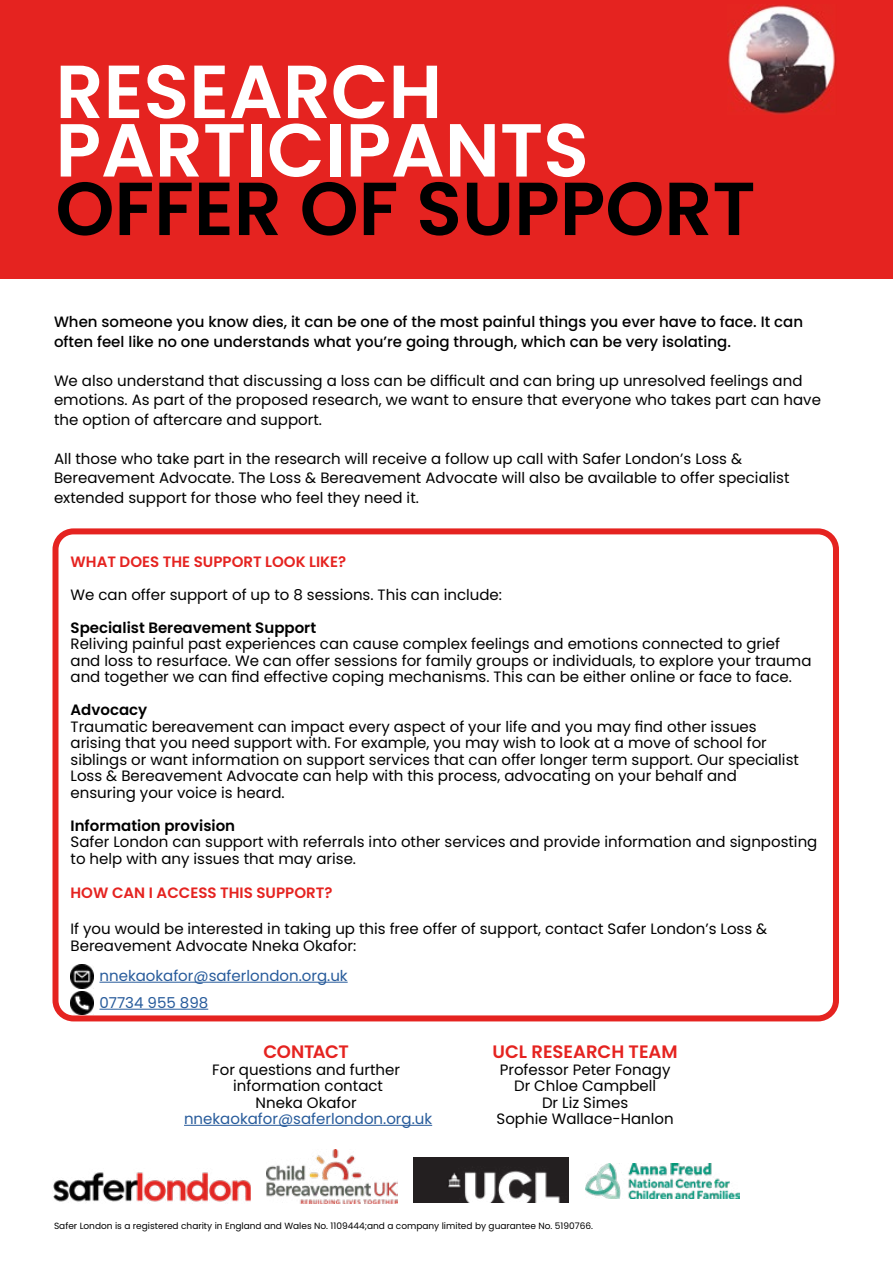
<style>
.page{position:relative;width:893px;height:1263px;background:#fff}
.page>*{position:absolute;margin:0;border:0;box-sizing:border-box;transform-origin:0 0}
.t1{font:600 75px/58.5px "Poppins";color:#fff}
.t2{font:600 75px "Poppins";color:#000}
.t3{font:600 18px "Poppins";color:#e52320}
.t4{font:600 18px "Poppins";letter-spacing:-.025em;color:#e52320}
.t5{font:15px/16.5px "Poppins";color:#000}
.t6{font:500 15px/19.5px "Poppins";color:#000}
.t7{font:15px/27px "Poppins";color:#275b9b}
.t8{font:600 15px "Poppins";color:#000}
.t9{font:600 15px "Poppins";color:#e52320}
.t10{font:9px "Poppins";color:#000}
</style>
<div class="page">
<img style="left:53px;top:1172px;width:198px;height:30px">
<img style="left:267px;top:1149px;width:131px;height:54px">
<div style="left:52px;top:528px;width:787px;height:493px;border:6px solid #e52320;border-radius:18px"></div>
<img style="left:414px;top:1157px;width:154px;height:45px">
<img style="left:585px;top:1163px;width:155px;height:35px">
<div style="left:0;top:0;width:893px;height:279px;background:#e52320"></div>
<img style="left:727px;top:5px;width:109px;height:110px">
<hr style="left:99px;top:982px;width:249px;height:1px;background:#275b9b">
<hr style="left:99px;top:1009px;width:109px;height:1px;background:#275b9b">
<img style="left:71px;top:965px;width:23px;height:23px">
<img style="left:71px;top:991px;width:23px;height:23px">
<hr style="left:184px;top:1125px;width:248px;height:1px;background:#275b9b">
<h1 class="t1" style="left:56px;top:63px;width:535px">RESEARCH<br>PARTICIPANTS</h1>
<h1 class="t2" style="left:56px;top:165px;width:702px">OFFER OF SUPPORT</h1>
<p class="t6" style="left:54px;top:312px;width:751px">When someone you know dies, it can be one of the most painful things you ever have to face. It can often feel like no one understands what you’re going through, which can be very isolating.</p>
<p class="t5" style="left:54px;top:371px;width:768px;line-height:19.5px">We also understand that discussing a loss can be difficult and can bring up unresolved feelings and emotions. As part of the proposed research, we want to ensure that everyone who takes part can have the option of aftercare and support.</p>
<p class="t5" style="left:54px;top:449px;width:737px;line-height:19.5px">All those who take part in the research will receive a follow up call with Safer London’s Loss &amp;<br>Bereavement Advocate. The Loss &amp; Bereavement Advocate will also be available to offer specialist extended support for those who feel they need it.</p>
<p class="t9" style="left:71px;top:553px;width:277px">WHAT DOES THE SUPPORT LOOK LIKE?</p>
<p class="t5" style="left:71px;top:586px;width:433px">We can offer support of up to 8 sessions. This can include:</p>
<p class="t8" style="left:71px;top:619px;width:247px">Specialist Bereavement Support</p>
<p class="t5" style="left:71px;top:636px;width:742px">Reliving painful past experiences can cause complex feelings and emotions connected to grief and loss to resurface. We can offer sessions for family groups or individuals, to explore your trauma and together we can find effective coping mechanisms. This can be either online or face to face.</p>
<p class="t8" style="left:71px;top:701px;width:78px">Advocacy</p>
<p class="t5" style="left:71px;top:718px;width:730px">Traumatic bereavement can impact every aspect of your life and you may find other issues arising that you need support with. For example, you may wish to look at a move of school for siblings or want information on support services that can offer longer term support. Our specialist Loss &amp; Bereavement Advocate can help with this process, advocating on your behalf and ensuring your voice is heard.</p>
<p class="t8" style="left:71px;top:817px;width:166px">Information provision</p>
<p class="t5" style="left:71px;top:834px;width:748px">Safer London can support with referrals into other services and provide information and signposting to help with any issues that may arise.</p>
<p class="t9" style="left:71px;top:884px;width:263px">HOW CAN I ACCESS THIS SUPPORT?</p>
<p class="t5" style="left:71px;top:921px;width:698px">If you would be interested in taking up this free offer of support, contact Safer London’s Loss &amp;<br>Bereavement Advocate Nneka Okafor:</p>
<p class="t7" style="left:99px;top:962px;width:250px">nnekaokafor@saferlondon.org.uk<br>07734 955 898</p>
<p class="t4" style="left:263px;top:1041px;width:87px">CONTACT</p>
<p class="t5" style="left:212px;top:1061px;width:189px;text-align:center">For questions and further information contact<br>Nneka Okafor</p>
<p class="t7" style="left:184px;top:1105px;width:250px">nnekaokafor@saferlondon.org.uk</p>
<p class="t3" style="left:493px;top:1041px;width:187px">UCL RESEARCH TEAM</p>
<p class="t5" style="left:497px;top:1061px;width:179px;text-align:center">Professor Peter Fonagy<br>Dr Chloe Campbell<br>Dr Liz Simes<br>Sophie Wallace-Hanlon</p>
<p class="t10" style="left:54px;top:1221px;width:540px">Safer London is a registered charity in England and Wales No. 1109444;and a company limited by guarantee No. 5190766.</p>
</div>
